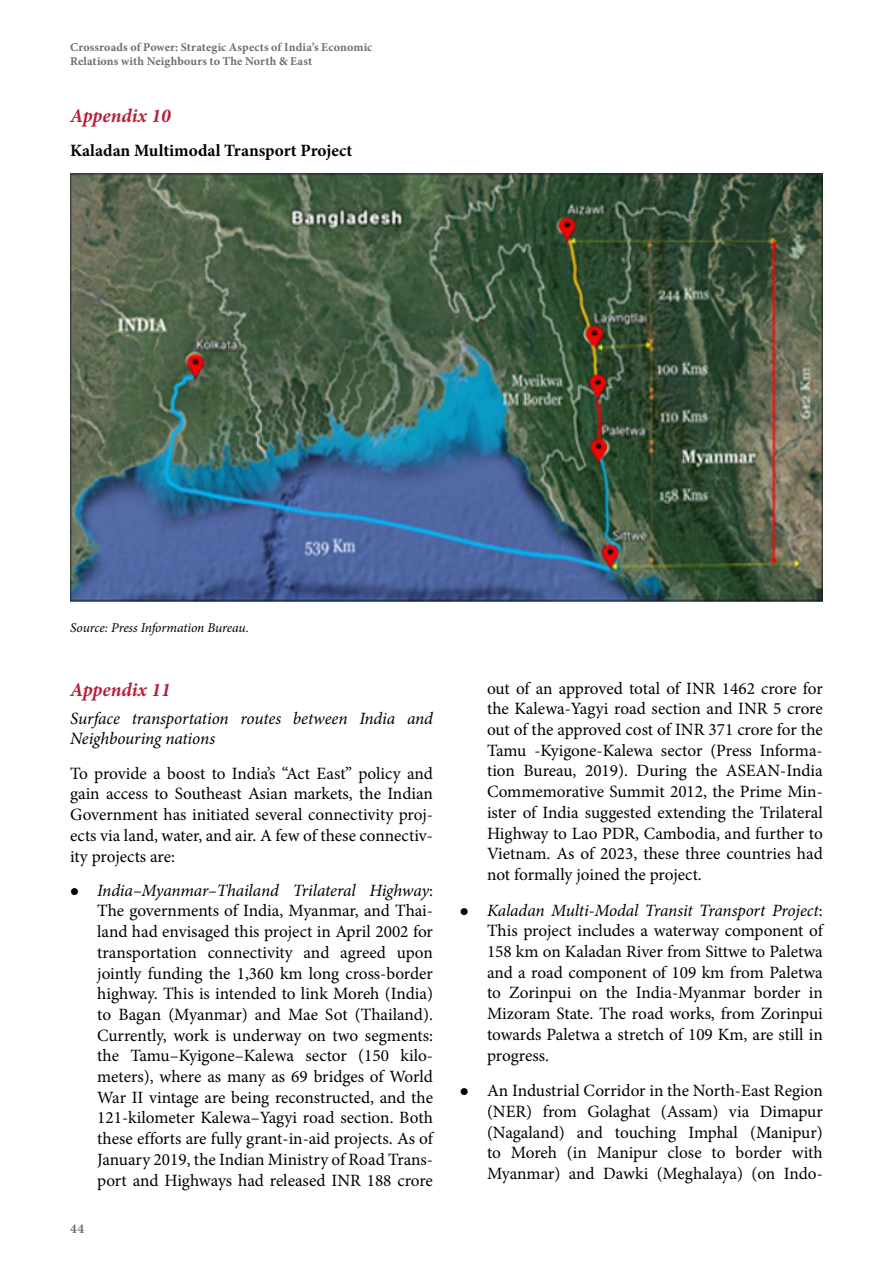
<style>
.page{position:relative;width:893px;height:1263px;background:#fff}
.page>*{position:absolute;margin:0;border:0;box-sizing:border-box;transform-origin:0 0}
.t1{font:italic 700 19.5px "Minion Pro";color:#b71f38}
.t2{font:17.25px/20.7px "Minion Pro";color:#000;text-align:justify}
.t3{font:italic 17.25px/20.7px "Minion Pro";letter-spacing:-.01em;color:#000}
.t4{font:700 17.25px "Minion Pro";color:#000}
.t5{font:italic 13.5px "Minion Pro";letter-spacing:-.01em;color:#000}
.t6{font:700 13.5px "Minion Pro";color:#6d6e71}
.t7{font:700 12px/14.4px "Minion Pro";letter-spacing:.01em;color:#6d6e71}
.s1{font-style:italic}
</style>
<div class="page">
<img style="left:70px;top:173px;width:753px;height:430px">
<p class="t7" style="left:70px;top:40px;width:304px">Crossroads of Power: Strategic Aspects of India’s Economic<br>Relations with Neighbours to The North &amp; East</p>
<p class="t1" style="left:70px;top:102px;width:102px">Appendix 10</p>
<p class="t4" style="left:70px;top:139px;width:284px">Kaladan Multimodal Transport Project</p>
<p class="t5" style="left:70px;top:619px;width:180px">Source: Press Information Bureau.</p>
<p class="t1" style="left:70px;top:676px;width:102px">Appendix 11</p>
<p class="t3" style="left:70px;top:708px;width:364px">Surface transportation routes between India and<br>Neighbouring nations</p>
<p class="t2" style="left:70px;top:763px;width:364px">To provide a boost to India’s “Act East” policy and gain access to Southeast Asian markets, the Indian Government has initiated several connectivity proj&shy;ects via land, water, and air. A few of these connectiv&shy;ity projects are:</p>
<p class="t2" style="left:97px;top:880px;width:337px"><span class="s1">India–Myanmar–Thailand Trilateral Highway</span>:<br>The governments of India, Myanmar, and Thai&shy;land had envisaged this project in April 2002 for transportation connectivity and agreed upon jointly funding the 1,360 km long cross-border highway. This is intended to link Moreh (India) to Bagan (Myanmar) and Mae Sot (Thailand).<br>Currently, work is underway on two segments: the Tamu–Kyigone–Kalewa sector (150 kilo&shy;meters), where as many as 69 bridges of World War II vintage are being reconstructed, and the 121-kilometer Kalewa–Yagyi road section. Both these efforts are fully grant-in-aid projects. As of January 2019, the Indian Ministry of Road Trans&shy;port and Highways had released INR 188 crore</p>
<p class="t6" style="left:70px;top:1219px;width:15px">44</p>
<p class="t2" style="left:487px;top:678px;width:337px">out of an approved total of INR 1462 crore for the Kalewa-Yagyi road section and INR 5 crore out of the approved cost of INR 371 crore for the Tamu -Kyigone-Kalewa sector (Press Informa&shy;tion Bureau, 2019). During the ASEAN-India Commemorative Summit 2012, the Prime Min&shy;ister of India suggested extending the Trilateral Highway to Lao PDR, Cambodia, and further to Vietnam. As of 2023, these three countries had not formally joined the project.</p>
<p class="t2" style="left:487px;top:900px;width:337px"><span class="s1">Kaladan Multi-Modal Transit Transport Project</span>:<br>This project includes a waterway component of 158 km on Kaladan River from Sittwe to Paletwa and a road component of 109 km from Paletwa to Zorinpui on the India-Myanmar border in Mizoram State. The road works, from Zorinpui towards Paletwa a stretch of 109 Km, are still in progress.</p>
<p class="t2" style="left:487px;top:1080px;width:337px">An Industrial Corridor in the North-East Region (NER) from Golaghat (Assam) via Dimapur (Nagaland) and touching Imphal (Manipur) to Moreh (in Manipur close to border with Myanmar) and Dawki (Meghalaya) (on Indo-</p>
</div>
